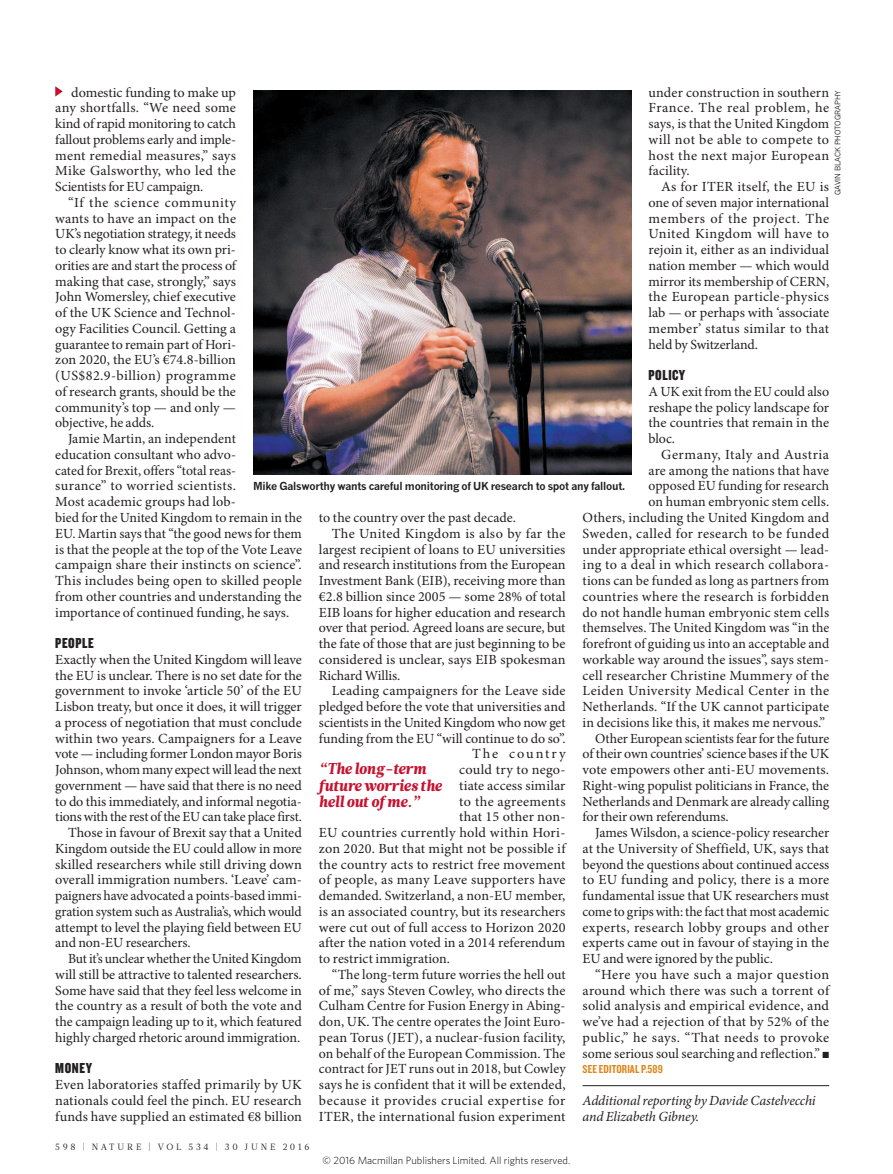
<style>
.page{position:relative;width:893px;height:1174px;background:#fff}
.page>*{position:absolute;margin:0;border:0;box-sizing:border-box;transform-origin:0 0}
.PULL_QUOTE{font:italic 900 15.75px/16.5px "Glosa Math";letter-spacing:-.015em;color:#c7112f;scale:.95 1}
.CROSSHEAD{font:15px "Knockout 69 Full Liteweight";letter-spacing:.04em;color:#231f20}
.BODY_INDENT{font:13.95px/15.8px "Minion Pro";letter-spacing:.005em;color:#231f20;text-align:justify}
.BODY_1ST_PARA{font:13.95px/15.8px "Minion Pro";color:#231f20;text-align:justify}
.AUTHOR_DETAILS{font:italic 13.95px/15.8px "Minion Pro";letter-spacing:-.015em;color:#231f20}
.BODY_INDENT-2{font:13.95px "Minion Pro";letter-spacing:.135em;color:#231f20}
.BODY_INDENT-3{font:12px "Knockout 49 Liteweight";letter-spacing:.01em;color:#dd8519}
.PIC_CAPTION{font:700 10.8px "News Gothic MTOT";letter-spacing:-.02em;color:#231f20}
.t1{font:300 10.5px "Whitney";color:#000}
.t2{font:9px "Glosa Math";letter-spacing:.3em;color:#231f20}
.PIC_CREDIT{font:7.5px "News Gothic MTOT";color:#231f20}
</style>
<div class="page">
<img style="left:253px;top:90px;width:378px;height:385px">
<hr style="left:583px;top:1085px;width:246px;height:1px;background:#231f20">
<svg style="left:55px;top:86px;width:8px;height:11px"></svg>
<p class="BODY_INDENT" style="left:55px;top:85px;width:182px;text-indent:16px">domestic funding to make up any shortfalls. “We need some kind of rapid monitoring to catch fallout problems early and imple&shy;ment remedial measures,” says Mike Galsworthy, who led the Scientists for EU campaign.</p>
<p class="BODY_INDENT" style="left:55px;top:195px;width:182px;text-indent:13px">“If the science community wants to have an impact on the UK’s negotiation strategy, it needs to clearly know what its own pri&shy;orities are and start the process of making that case, strongly,” says John Womersley, chief executive of the UK Science and Technol&shy;ogy Facilities Council. Getting a guarantee to remain part of Hori&shy;zon 2020, the EU’s €74.8-billion (US$82.9-billion) programme of research grants, should be the community’s top — and only — objective, he adds.</p>
<p class="BODY_INDENT" style="left:55px;top:431px;width:248px;text-align:left;text-indent:13px">Jamie Martin, an independent<br>education consultant who advo-<br>cated for Brexit, offers “total reas-<br>surance” to worried scientists.<br>Most academic groups had lob-<br>bied for the United Kingdom to remain in the EU. Martin says that “the good news for them is that the people at the top of the Vote Leave campaign share their instincts on science”.<br>This includes being open to skilled people from other countries and understanding the importance of continued funding, he says.</p>
<p class="CROSSHEAD" style="left:55px;top:633px;width:40px">PEOPLE</p>
<p class="BODY_1ST_PARA" style="left:55px;top:652px;width:248px">Exactly when the United Kingdom will leave the EU is unclear. There is no set date for the government to invoke ‘article 50’ of the EU Lisbon treaty, but once it does, it will trigger a process of negotiation that must conclude within two years. Campaigners for a Leave vote — including former London mayor Boris Johnson, whom many expect will lead the next government — have said that there is no need to do this immediately, and informal negotia&shy;tions with the rest of the EU can take place first.</p>
<p class="BODY_INDENT" style="left:55px;top:825px;width:248px;text-indent:13px">Those in favour of Brexit say that a United Kingdom outside the EU could allow in more skilled researchers while still driving down overall immigration numbers. ‘Leave’ cam&shy;paigners have advocated a points-based immi&shy;gration system such as Australia’s, which would attempt to level the playing field between EU and non-EU researchers.</p>
<p class="BODY_INDENT" style="left:55px;top:951px;width:248px;text-indent:13px">But it’s unclear whether the United Kingdom will still be attractive to talented researchers.<br>Some have said that they feel less welcome in the country as a result of both the vote and the campaign leading up to it, which featured highly charged rhetoric around immigration.</p>
<p class="CROSSHEAD" style="left:55px;top:1059px;width:38px">MONEY</p>
<p class="BODY_1ST_PARA" style="left:55px;top:1077px;width:248px">Even laboratories staffed primarily by UK nationals could feel the pinch. EU research funds have supplied an estimated €8 billion</p>
<p class="BODY_INDENT" style="left:648px;top:85px;width:182px">under construction in southern France. The real problem, he says, is that the United Kingdom will not be able to compete to host the next major European facility.</p>
<p class="BODY_INDENT" style="left:648px;top:179px;width:182px;text-indent:13px">As for ITER itself, the EU is one of seven major international members of the project. The United Kingdom will have to rejoin it, either as an individual nation member — which would mirror its membership of CERN, the European particle-physics lab — or perhaps with ‘associate member’ status similar to that held by Switzerland.</p>
<p class="CROSSHEAD" style="left:648px;top:366px;width:38px">POLICY</p>
<p class="BODY_1ST_PARA" style="left:648px;top:384px;width:182px">A UK exit from the EU could also reshape the policy landscape for the countries that remain in the bloc.</p>
<p class="BODY_INDENT" style="left:583px;top:447px;width:248px;text-align:right">Germany, Italy and Austria<br>are among the nations that have<br>opposed EU funding for research<br>on human embryonic stem cells.<br>Others, including the United Kingdom and Sweden, called for research to be funded under appropriate ethical oversight — lead&shy;ing to a deal in which research collabora&shy;tions can be funded as long as partners from countries where the research is forbidden do not handle human embryonic stem cells themselves. The United Kingdom was “in the forefront of guiding us into an acceptable and workable way around the issues”, says stem&shy;cell researcher Christine Mummery of the Leiden University Medical Center in the Netherlands. “If the UK cannot participate in decisions like this, it makes me nervous.”</p>
<p class="BODY_INDENT" style="left:583px;top:731px;width:248px;text-indent:13px">Other European scientists fear for the future of their own countries’ science bases if the UK vote empowers other anti-EU movements.<br>Right-wing populist politicians in France, the Netherlands and Denmark are already calling for their own referendums.</p>
<p class="BODY_INDENT" style="left:583px;top:825px;width:248px;text-indent:13px">James Wilsdon, a science-policy researcher at the University of Sheffield, UK, says that beyond the questions about continued access to EU funding and policy, there is a more fundamental issue that UK researchers must come to grips with: the fact that most academic experts, research lobby groups and other experts came out in favour of staying in the EU and were ignored by the public.</p>
<p class="BODY_INDENT" style="left:583px;top:967px;width:248px;text-indent:13px">“Here you have such a major question around which there was such a torrent of solid analysis and empirical evidence, and we’ve had a rejection of that by 52% of the public,” he says. “That needs to provoke some serious soul searching and reflection.” ■</p>
<p class="BODY_INDENT-3" style="left:583px;top:1061px;width:82px">SEE EDITORIAL P.589</p>
<p class="AUTHOR_DETAILS" style="left:583px;top:1093px;width:235px">Additional reporting by Davide Castelvecchi and Elizabeth Gibney.</p>
<p class="PIC_CREDIT" style="left:833px;top:195px;width:106px;rotate:-90deg">GAVIN BLACK PHOTOGRAPHY</p>
<p class="PIC_CAPTION" style="left:253px;top:480px;width:374px">Mike Galsworthy wants careful monitoring of UK research to spot any fallout.</p>
<p class="BODY_1ST_PARA" style="left:319px;top:510px;width:199px">to the country over the past decade.</p>
<p class="BODY_INDENT" style="left:319px;top:526px;width:248px;text-indent:13px">The United Kingdom is also by far the largest recipient of loans to EU universities and research institutions from the European Investment Bank (EIB), receiving more than €2.8 billion since 2005 — some 28% of total EIB loans for higher education and research over that period. Agreed loans are secure, but the fate of those that are just beginning to be considered is unclear, says EIB spokesman Richard Willis.</p>
<p class="BODY_INDENT" style="left:319px;top:683px;width:248px;text-indent:13px">Leading campaigners for the Leave side pledged before the vote that universities and scientists in the United Kingdom who now get funding from the EU “will continue to do so”.</p>
<p class="BODY_INDENT-2" style="left:472px;top:745px;width:95px">The country</p>
<p class="BODY_INDENT" style="left:459px;top:762px;width:108px">could try to nego-</p>
<p class="BODY_INDENT" style="left:459px;top:778px;width:108px">tiate access similar</p>
<p class="BODY_INDENT" style="left:459px;top:794px;width:108px">to the agreements</p>
<p class="BODY_INDENT" style="left:459px;top:809px;width:108px">that 15 other non-</p>
<p class="BODY_INDENT" style="left:319px;top:825px;width:248px">EU countries currently hold within Hori-</p>
<p class="BODY_INDENT" style="left:319px;top:841px;width:248px">zon 2020. But that might not be possible if</p>
<p class="BODY_INDENT" style="left:319px;top:857px;width:248px">the country acts to restrict free movement</p>
<p class="BODY_INDENT" style="left:319px;top:872px;width:248px">of people, as many Leave supporters have</p>
<p class="BODY_INDENT" style="left:319px;top:888px;width:248px">demanded. Switzerland, a non-EU member,</p>
<p class="BODY_INDENT" style="left:319px;top:904px;width:248px">is an associated country, but its researchers</p>
<p class="BODY_INDENT" style="left:319px;top:920px;width:248px">were cut out of full access to Horizon 2020</p>
<p class="BODY_INDENT" style="left:319px;top:935px;width:248px">after the nation voted in a 2014 referendum</p>
<p class="BODY_INDENT" style="left:319px;top:951px;width:133px">to restrict immigration.</p>
<p class="BODY_INDENT" style="left:319px;top:967px;width:248px;text-indent:13px">“The long-term future worries the hell out of me,” says Steven Cowley, who directs the Culham Centre for Fusion Energy in Abing&shy;don, UK. The centre operates the Joint Euro&shy;pean Torus (JET), a nuclear-fusion facility, on behalf of the European Commission. The contract for JET runs out in 2018, but Cowley says he is confident that it will be extended, because it provides crucial expertise for ITER, the international fusion experiment</p>
<p class="PULL_QUOTE" style="left:319px;top:761px;width:131px">“The long-term future worries the hell out of me.”</p>
<p class="t2" style="left:55px;top:1141px;width:256px">598 | NATURE | VOL 534 | 30 JUNE 2016</p>
<p class="t1" style="left:323px;top:1153px;width:249px">© 2016 Macmillan Publishers Limited. All rights reserved.</p>
</div>
